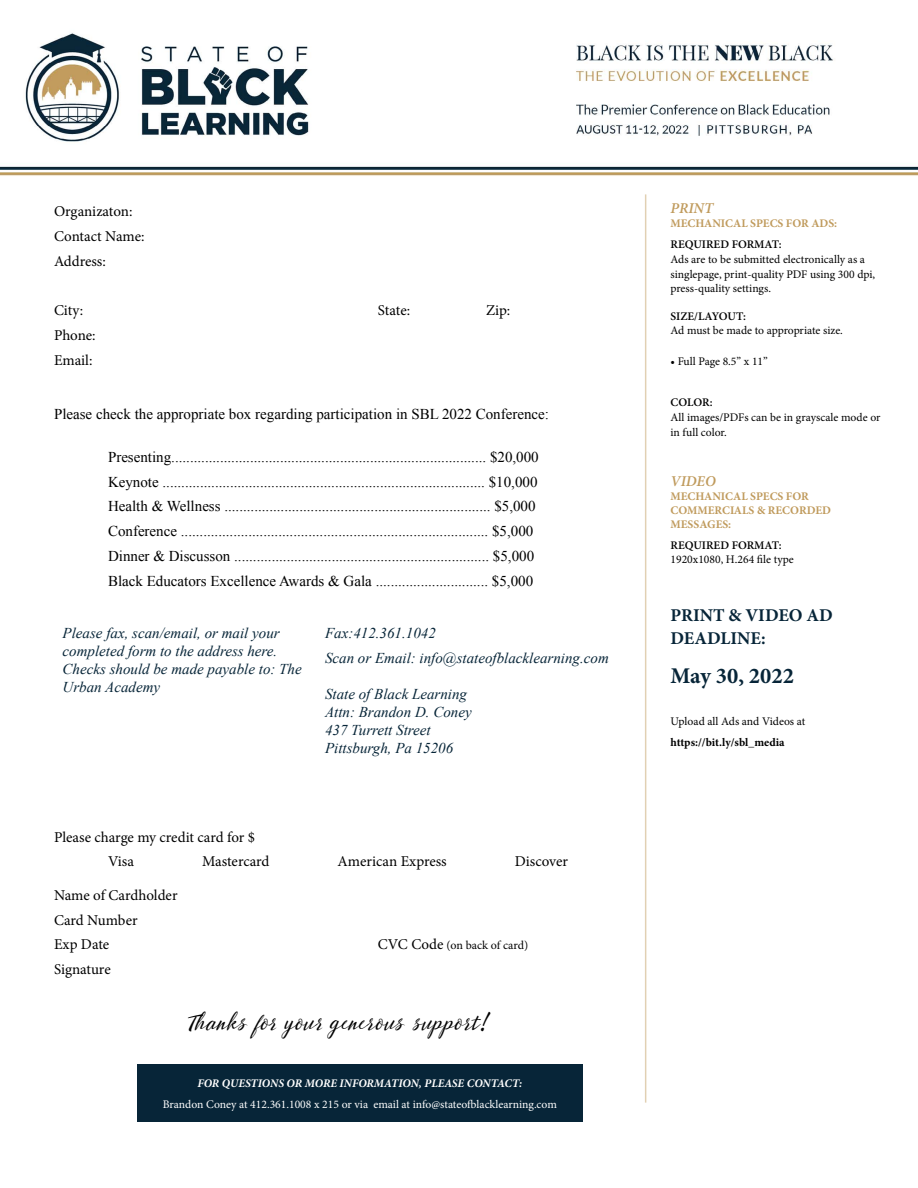
<style>
.page{position:relative;width:918px;height:1188px;background:#fff}
.page>*{position:absolute;margin:0;border:0;box-sizing:border-box;transform-origin:0 0}
.t1{font:24px "Amtenar";color:#000}
.t2{font:700 22.5px "Minion Pro";color:#072538}
.t3{font:700 18px/22.5px "Minion Pro";color:#072538}
.t4{font:15px "Times New Roman";color:#000}
.t5{font:italic 15px/18px "Times New Roman";color:#072538}
.t6{font:15px "Minion Pro";letter-spacing:-.005em;color:#000}
.t7{font:italic 600 15px "Minion Pro";color:#c09b5d}
.t8{font:12px "Minion Pro";letter-spacing:-.01em;color:#000}
.t9{font:11.7px/14.5px "Minion Pro";color:#000}
.t10{font:11.7px "Minion Pro";color:#fff}
.t11{font:700 11.7px/14px "Minion Pro";color:#c09b5d}
.t12{font:600 11.7px "Minion Pro";color:#000}
.t13{font:italic 700 11.7px "Minion Pro";letter-spacing:-.005em;color:#fff}
.t14{font:700 11.7px "Minion Pro";color:#000}
.s1{font-size:15px}
</style>
<div class="page">
<hr style="left:645px;top:194px;width:1px;height:909px;background:#c09b5d">
<div style="left:137px;top:1065px;width:446px;height:57px;background:#072538"></div>
<img style="left:0;top:33px;width:918px;height:143px">
<p class="t6" style="left:54px;top:201px;width:80px">Organizaton:</p>
<p class="t6" style="left:54px;top:226px;width:92px">Contact Name:</p>
<p class="t6" style="left:54px;top:251px;width:53px">Address:</p>
<p class="t6" style="left:54px;top:300px;width:31px">City:</p>
<p class="t6" style="left:378px;top:300px;width:34px">State:</p>
<p class="t6" style="left:486px;top:300px;width:26px">Zip:</p>
<p class="t6" style="left:54px;top:325px;width:43px">Phone:</p>
<p class="t6" style="left:54px;top:350px;width:40px">Email:</p>
<p class="t4" style="left:54px;top:404px;width:497px">Please check the appropriate box regarding participation in SBL 2022 Conference:</p>
<p class="t4" style="left:108px;top:447px;width:432px">Presenting.................................................................................... $20,000</p>
<p class="t4" style="left:108px;top:472px;width:431px">Keynote ...................................................................................... $10,000</p>
<p class="t4" style="left:108px;top:496px;width:429px">Health &amp; Wellness ....................................................................... $5,000</p>
<p class="t4" style="left:108px;top:521px;width:427px">Conference .................................................................................. $5,000</p>
<p class="t4" style="left:108px;top:546px;width:428px">Dinner &amp; Discusson .................................................................... $5,000</p>
<p class="t4" style="left:108px;top:571px;width:427px">Black Educators Excellence Awards &amp; Gala .............................. $5,000</p>
<p class="t5" style="left:63px;top:624px;width:241px">Please fax, scan/email, or mail your completed form to the address here.<br>Checks should be made payable to: The<br>Urban Academy</p>
<p class="t5" style="left:325px;top:624px;width:112px">Fax:412.361.1042</p>
<p class="t5" style="left:325px;top:649px;width:285px">Scan or Email: info@stateofblacklearning.com</p>
<p class="t5" style="left:325px;top:685px;width:144px">State of Black Learning</p>
<p class="t5" style="left:325px;top:703px;width:148px">Attn: Brandon D. Coney</p>
<p class="t5" style="left:325px;top:721px;width:107px">437 Turrett Street</p>
<p class="t5" style="left:325px;top:739px;width:130px">Pittsburgh, Pa 15206</p>
<p class="t6" style="left:54px;top:827px;width:202px">Please charge my credit card for $</p>
<p class="t6" style="left:108px;top:852px;width:27px">Visa</p>
<p class="t6" style="left:202px;top:852px;width:69px">Mastercard</p>
<p class="t6" style="left:338px;top:852px;width:111px">American Express</p>
<p class="t6" style="left:515px;top:852px;width:55px">Discover</p>
<p class="t6" style="left:54px;top:885px;width:125px">Name of Cardholder</p>
<p class="t6" style="left:54px;top:910px;width:85px">Card Number</p>
<p class="t6" style="left:54px;top:935px;width:57px">Exp Date</p>
<p class="t8" style="left:378px;top:938px;width:152px"><span class="s1">CVC Code</span> (on back of card)</p>
<p class="t6" style="left:54px;top:959px;width:58px">Signature</p>
<p class="t1" style="left:187px;top:1009px;width:305px">Thanks for your generous support!</p>
<p class="t13" style="left:197px;top:1075px;width:326px">FOR QUESTIONS OR MORE INFORMATION, PLEASE CONTACT:</p>
<p class="t10" style="left:163px;top:1097px;width:396px">Brandon Coney at 412.361.1008 x 215 or via email at info@stateofblacklearning.com</p>
<p class="t7" style="left:670px;top:198px;width:44px">PRINT</p>
<p class="t11" style="left:670px;top:217px;width:168px">MECHANICAL SPECS FOR ADS:</p>
<p class="t12" style="left:670px;top:237px;width:113px">REQUIRED FORMAT:</p>
<p class="t9" style="left:670px;top:252px;width:206px">Ads are to be submitted electronically as a singlepage, print-quality PDF using 300 dpi,</p>
<p class="t9" style="left:670px;top:281px;width:102px">press-quality settings.</p>
<p class="t12" style="left:670px;top:308px;width:77px">SIZE/LAYOUT:</p>
<p class="t9" style="left:670px;top:323px;width:174px">Ad must be made to appropriate size.</p>
<p class="t9" style="left:670px;top:354px;width:99px">• Full Page 8.5” x 11”</p>
<p class="t12" style="left:670px;top:395px;width:44px">COLOR:</p>
<p class="t9" style="left:670px;top:410px;width:211px">All images/PDFs can be in grayscale mode or in full color.</p>
<p class="t7" style="left:670px;top:470px;width:47px">VIDEO</p>
<p class="t11" style="left:670px;top:489px;width:162px">MECHANICAL SPECS FOR<br>COMMERCIALS &amp; RECORDED<br>MESSAGES:</p>
<p class="t12" style="left:670px;top:537px;width:113px">REQUIRED FORMAT:</p>
<p class="t9" style="left:670px;top:552px;width:125px">1920x1080, H.264 file type</p>
<p class="t3" style="left:670px;top:604px;width:164px">PRINT &amp; VIDEO AD<br>DEADLINE:</p>
<p class="t2" style="left:670px;top:660px;width:125px">May 30, 2022</p>
<p class="t9" style="left:670px;top:714px;width:136px">Upload all Ads and Videos at</p>
<p class="t14" style="left:670px;top:734px;width:116px">https://bit.ly/sbl_media</p>
</div>
